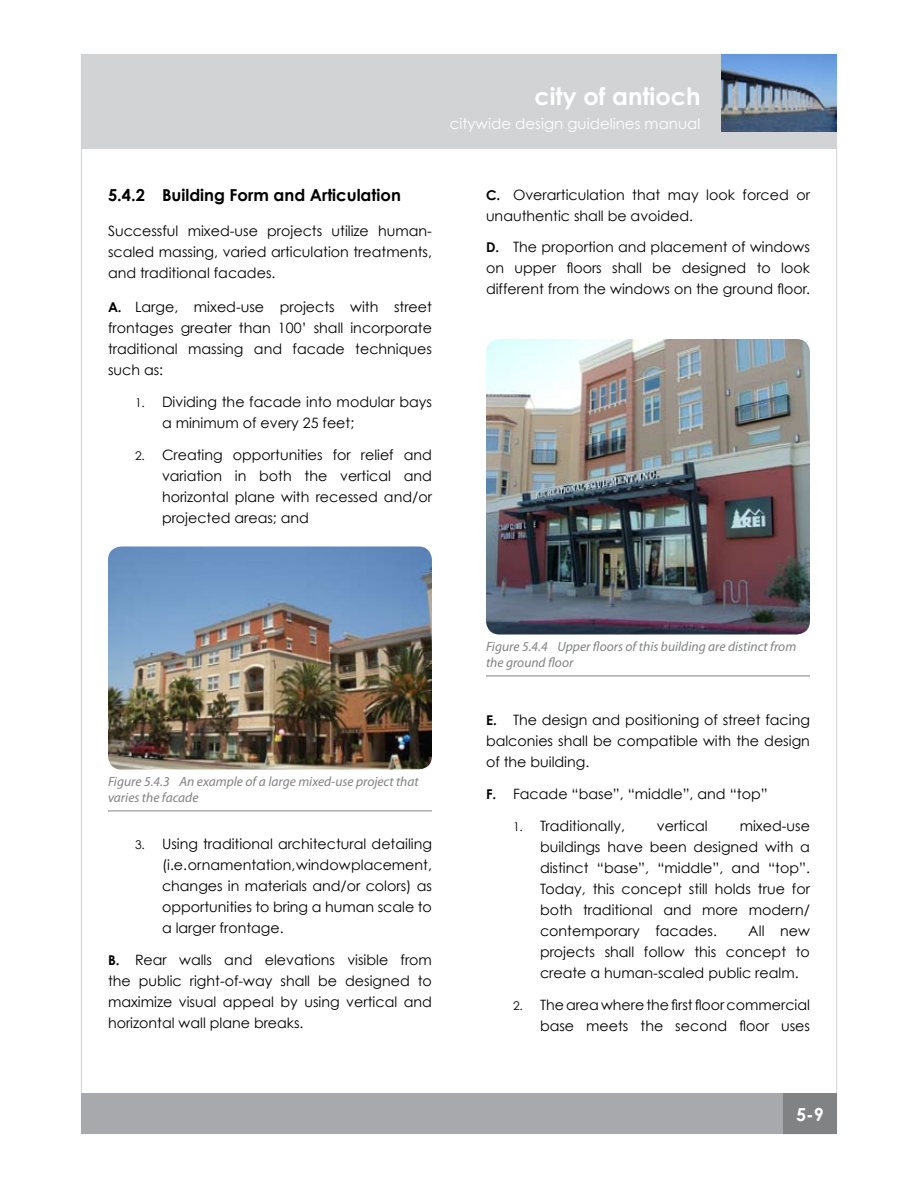
<style>
.page{position:relative;width:918px;height:1188px;background:#fff}
.page>*{position:absolute;margin:0;border:0;box-sizing:border-box;transform-origin:0 0}
.t1{font:700 24px "Century Gothic";color:#fff}
.t2{font:700 18px "Century Gothic";color:#fff}
.t3{font:700 16.5px "Century Gothic";color:#000}
.t4{font:15px "Century Gothic";color:#fff}
.t5{font:14.25px/21px "Century Gothic";color:#000;text-align:justify}
.t6{font:italic 13.5px/16.2px "Myriad Pro";color:#808284}
.t7{font:700 13.5px "Century Gothic";color:#000}
.t8{font:12px "Century Gothic";color:#000}
</style>
<div class="page">
<div style="left:783px;top:1094px;width:54px;height:40px;background:#808284"></div>
<div style="left:81px;top:54px;width:756px;height:94px;background:#d1d3d4"></div>
<img style="left:721px;top:54px;width:116px;height:77px">
<div style="left:81px;top:1094px;width:702px;height:40px;background:#a7a9ac"></div>
<hr style="left:108px;top:811px;width:324px;height:1px;background:#808284">
<img style="left:108px;top:546px;width:324px;height:224px;border-radius:14px">
<hr style="left:486px;top:676px;width:324px;height:1px;background:#808284">
<img style="left:486px;top:339px;width:324px;height:295px;border-radius:14px">
<h1 class="t1" style="left:534px;top:81px;width:168px">city of antioch</h1>
<p class="t4" style="left:450px;top:114px;width:252px">citywide design guidelines manual</p>
<p class="t3" style="left:108px;top:185px;width:294px">5.4.2 Building Form and Articulation</p>
<p class="t5" style="left:108px;top:220px;width:326px">Successful mixed-use projects utilize human&shy;scaled massing, varied articulation treatments, and traditional facades.</p>
<p class="t5" style="left:108px;top:297px;width:326px;text-indent:27px">Large, mixed-use projects with street frontages greater than 100’ shall incorporate traditional massing and facade techniques such as:</p>
<p class="t5" style="left:162px;top:391px;width:271px">Dividing the facade into modular bays a minimum of every 25 feet;</p>
<p class="t5" style="left:162px;top:444px;width:272px">Creating opportunities for relief and variation in both the vertical and horizontal plane with recessed and/or projected areas; and</p>
<p class="t7" style="left:108px;top:299px;width:15px">A.</p>
<p class="t8" style="left:135px;top:396px;width:11px">1.</p>
<p class="t8" style="left:135px;top:448px;width:11px">2.</p>
<p class="t5" style="left:486px;top:184px;width:325px;text-indent:27px">Overarticulation that may look forced or unauthentic shall be avoided.</p>
<p class="t5" style="left:486px;top:237px;width:326px;text-indent:27px">The proportion and placement of windows on upper floors shall be designed to look different from the windows on the ground floor.</p>
<p class="t7" style="left:486px;top:186px;width:16px">C.</p>
<p class="t7" style="left:486px;top:239px;width:15px">D.</p>
<p class="t6" style="left:108px;top:773px;width:312px">Figure 5.4.3 An example of a large mixed-use project that varies the facade</p>
<p class="t5" style="left:162px;top:833px;width:271px">Using traditional architectural detailing (i.e. ornamentation, window placement, changes in materials and/or colors) as opportunities to bring a human scale to a larger frontage.</p>
<p class="t5" style="left:108px;top:949px;width:326px;text-indent:27px">Rear walls and elevations visible from the public right-of-way shall be designed to maximize visual appeal by using vertical and horizontal wall plane breaks.</p>
<p class="t8" style="left:135px;top:837px;width:11px">3.</p>
<p class="t7" style="left:108px;top:951px;width:13px">B.</p>
<p class="t6" style="left:486px;top:638px;width:312px">Figure 5.4.4 Upper floors of this building are distinct from the ground floor</p>
<p class="t5" style="left:486px;top:709px;width:325px;text-indent:27px">The design and positioning of street facing balconies shall be compatible with the design of the building.</p>
<p class="t5" style="left:513px;top:783px;width:256px">Facade “base”, “middle”, and “top”</p>
<p class="t5" style="left:540px;top:815px;width:87px">Traditionally,</p>
<p class="t5" style="left:657px;top:815px;width:52px">vertical</p>
<p class="t7" style="left:486px;top:712px;width:12px">E.</p>
<p class="t7" style="left:486px;top:786px;width:12px">F.</p>
<p class="t5" style="left:540px;top:815px;width:272px;text-indent:200px">mixed-use buildings have been designed with a distinct “base”, “middle”, and “top”.<br>Today, this concept still holds true for both traditional and more modern/ contemporary facades.</p>
<p class="t8" style="left:513px;top:819px;width:11px">1.</p>
<p class="t5" style="left:540px;top:920px;width:271px;text-indent:208px">All new projects shall follow this concept to create a human-scaled public realm.</p>
<p class="t5" style="left:540px;top:994px;width:271px">The area where the first floor commercial base meets the second floor uses</p>
<p class="t8" style="left:513px;top:998px;width:11px">2.</p>
<p class="t2" style="left:796px;top:1103px;width:29px">5-9</p>
</div>
